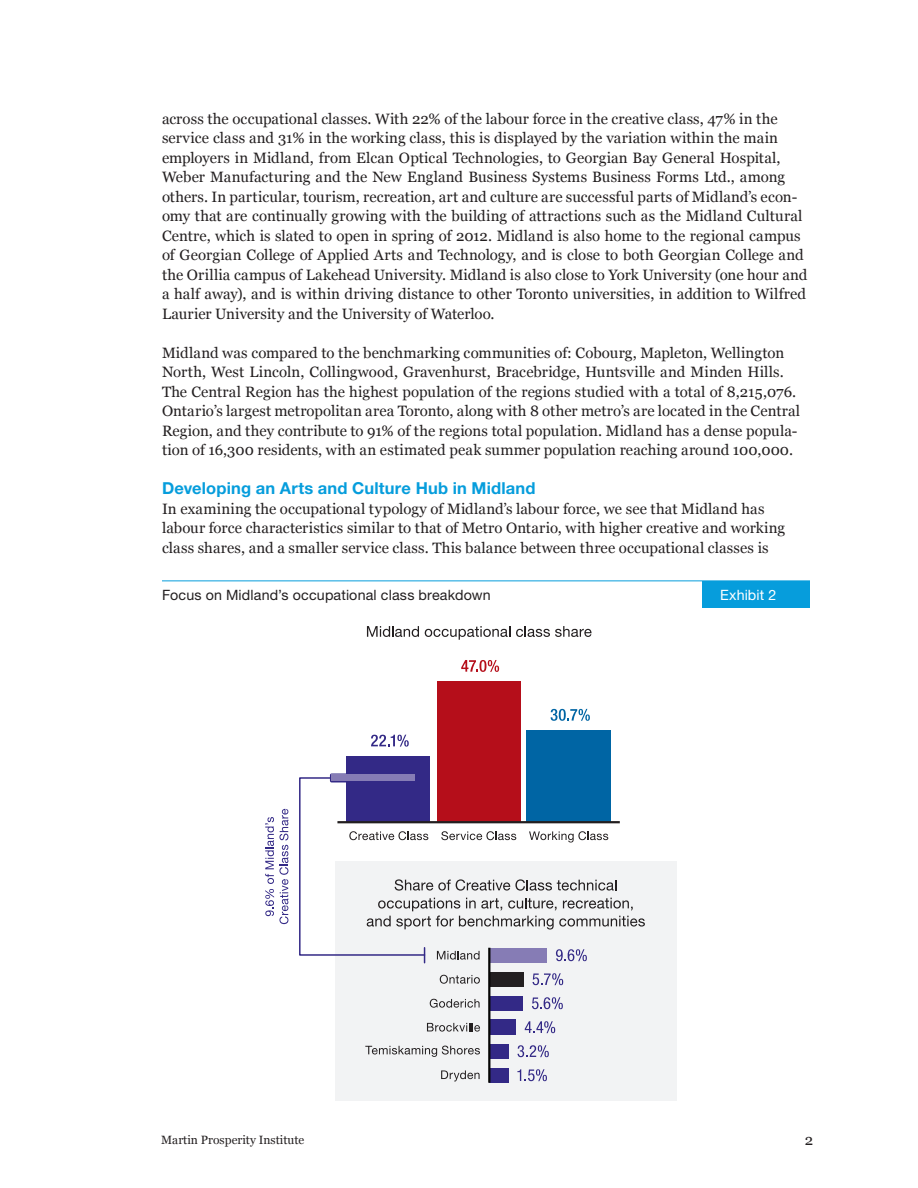
<style>
.page{position:relative;width:918px;height:1188px;background:#fff}
.page>*{position:absolute;margin:0;border:0;box-sizing:border-box;transform-origin:0 0}
.Body{font:700 16.5px "Helvetica Neue LT Std";letter-spacing:.01em;color:#069ddc}
.Body-2{font:15px/19.5px "Georgia";letter-spacing:.005em;color:#231f20}
.Exhibits{font:14.25px "Helvetica Neue LT Std";letter-spacing:.01em;color:#231f20}
.Exhibits-2{font:14.25px "Helvetica Neue LT Std";letter-spacing:.01em;color:#fff}
.t1{font:12px "Georgia";color:#231f20}
</style>
<div class="page">
<div style="left:702px;top:581px;width:108px;height:27px;background:#069ddc"></div>
<hr style="left:162px;top:580px;width:648px;height:1px;background:#069ddc">
<div style="left:335px;top:862px;width:342px;height:239px;background:#f2f3f4"></div>
<svg style="left:533px;top:973px;width:30px;height:12px"></svg>
<svg style="left:440px;top:975px;width:40px;height:9px"></svg>
<div style="left:489px;top:972px;width:35px;height:15px;background:#231f20"></div>
<svg style="left:517px;top:1069px;width:30px;height:12px"></svg>
<svg style="left:441px;top:1070px;width:39px;height:12px"></svg>
<div style="left:489px;top:1068px;width:19px;height:15px;background:#332986"></div>
<svg style="left:532px;top:997px;width:31px;height:12px"></svg>
<svg style="left:430px;top:999px;width:50px;height:9px"></svg>
<div style="left:489px;top:996px;width:34px;height:15px;background:#332986"></div>
<svg style="left:518px;top:1045px;width:31px;height:12px"></svg>
<svg style="left:365px;top:1046px;width:115px;height:11px"></svg>
<div style="left:489px;top:1044px;width:20px;height:15px;background:#332986"></div>
<svg style="left:525px;top:1021px;width:30px;height:12px"></svg>
<svg style="left:427px;top:1023px;width:53px;height:9px"></svg>
<div style="left:489px;top:1020px;width:27px;height:15px;background:#332986"></div>
<hr style="left:488px;top:948px;width:2px;height:135px;background:#050504">
<div style="left:346px;top:756px;width:84px;height:66px;background:#332986"></div>
<div style="left:331px;top:775px;width:84px;height:6px;background:#867cb5"></div>
<svg style="left:265px;top:809px;width:23px;height:115px"></svg>
<svg style="left:371px;top:735px;width:38px;height:12px"></svg>
<div style="left:527px;top:730px;width:84px;height:92px;background:#0065a4"></div>
<svg style="left:551px;top:709px;width:39px;height:12px"></svg>
<div style="left:437px;top:681px;width:84px;height:141px;background:#b50e1a"></div>
<svg style="left:461px;top:660px;width:38px;height:12px"></svg>
<svg style="left:367px;top:626px;width:52px;height:11px"></svg>
<svg style="left:425px;top:626px;width:85px;height:14px"></svg>
<svg style="left:516px;top:626px;width:76px;height:11px"></svg>
<svg style="left:299px;top:776px;width:346px;height:187px"></svg>
<p class="Body-2" style="left:162px;top:109px;width:647px">across the occupational classes. With 22% of the labour force in the creative class, 47% in the service class and 31% in the working class, this is displayed by the variation within the main employers in Midland, from Elcan Optical Technologies, to Georgian Bay General Hospital, Weber Manufacturing and the New England Business Systems Business Forms Ltd., among others. In particular, tourism, recreation, art and culture are successful parts of Midland’s econ&shy;omy that are continually growing with the building of attractions such as the Midland Cultural Centre, which is slated to open in spring of 2012. Midland is also home to the regional campus of Georgian College of Applied Arts and Technology, and is close to both Georgian College and the Orillia campus of Lakehead University. Midland is also close to York University (one hour and a half away), and is within driving distance to other Toronto universities, in addition to Wilfred Laurier University and the University of Waterloo.</p>
<p class="Body-2" style="left:162px;top:343px;width:640px">Midland was compared to the benchmarking communities of: Cobourg, Mapleton, Wellington North, West Lincoln, Collingwood, Gravenhurst, Bracebridge, Huntsville and Minden Hills.<br>The Central Region has the highest population of the regions studied with a total of 8,215,076.<br>Ontario’s largest metropolitan area Toronto, along with 8 other metro’s are located in the Central Region, and they contribute to 91% of the regions total population. Midland has a dense popula&shy;tion of 16,300 residents, with an estimated peak summer population reaching around 100,000.</p>
<p class="Body" style="left:162px;top:478px;width:375px">Developing an Arts and Culture Hub in Midland</p>
<p class="Body-2" style="left:162px;top:499px;width:625px">In examining the occupational typology of Midland’s labour force, we see that Midland has labour force characteristics similar to that of Metro Ontario, with higher creative and working class shares, and a smaller service class. This balance between three occupational classes is</p>
<p class="Exhibits" style="left:162px;top:586px;width:330px">Focus on Midland’s occupational class breakdown</p>
<p class="Exhibits-2" style="left:720px;top:586px;width:58px">Exhibit 2</p>
<p class="t1" style="left:161px;top:1132px;width:145px">Martin Prosperity Institute</p>
<p class="Body-2" style="left:805px;top:1131px;width:10px">2</p>
</div>
